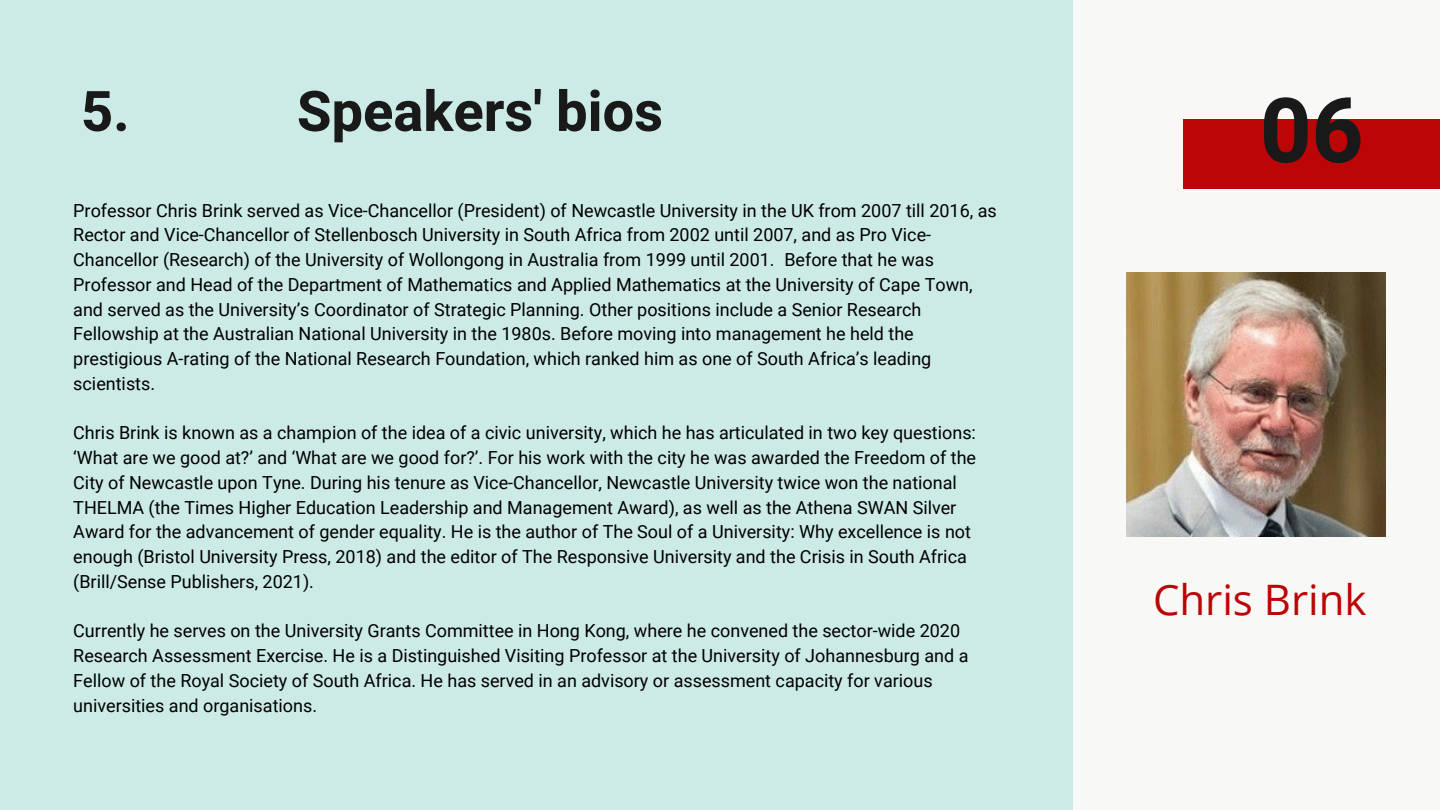
<style>
.page{position:relative;width:1440px;height:810px;background:#f8f8f6}
.page>*{position:absolute;margin:0;border:0;box-sizing:border-box;transform-origin:0 0}
.t1{font:700 90px "Heebo";color:#191919}
.t2{font:700 56px "Heebo";color:#191919}
.t3{font:42px "Open Sans";color:#bb0506}
.t4{font:18px/24.8px "Roboto";color:#000}
</style>
<div class="page">
<div style="left:1183px;top:119px;width:257px;height:70px;background:#bb0506"></div>
<div style="left:0;top:0;width:1072px;height:810px;background:#ccebe6"></div>
<img style="left:1126px;top:273px;width:260px;height:264px">
<h2 class="t2" style="left:81px;top:72px;width:50px">5.</h2>
<h2 class="t2" style="left:297px;top:72px;width:368px">Speakers' bios</h2>
<p class="t4" style="left:73px;top:198px;width:925px">Professor Chris Brink served as Vice-Chancellor (President) of Newcastle University in the UK from 2007 till 2016, as Rector and Vice-Chancellor of Stellenbosch University in South Africa from 2002 until 2007, and as Pro Vice-Chancellor (Research) of the University of Wollongong in Australia from 1999 until 2001. Before that he was Professor and Head of the Department of Mathematics and Applied Mathematics at the University of Cape Town, and served as the University’s Coordinator of Strategic Planning. Other positions include a Senior Research Fellowship at the Australian National University in the 1980s. Before moving into management he held the prestigious A-rating of the National Research Foundation, which ranked him as one of South Africa’s leading scientists.</p>
<p class="t4" style="left:73px;top:421px;width:904px">Chris Brink is known as a champion of the idea of a civic university, which he has articulated in two key questions: ‘What are we good at?’ and ‘What are we good for?’. For his work with the city he was awarded the Freedom of the City of Newcastle upon Tyne. During his tenure as Vice-Chancellor, Newcastle University twice won the national THELMA (the Times Higher Education Leadership and Management Award), as well as the Athena SWAN Silver Award for the advancement of gender equality. He is the author of The Soul of a University: Why excellence is not enough (Bristol University Press, 2018) and the editor of The Responsive University and the Crisis in South Africa (Brill/Sense Publishers, 2021).</p>
<p class="t4" style="left:73px;top:619px;width:897px">Currently he serves on the University Grants Committee in Hong Kong, where he convened the sector-wide 2020<br>Research Assessment Exercise. He is a Distinguished Visiting Professor at the University of Johannesburg and a Fellow of the Royal Society of South Africa. He has served in an advisory or assessment capacity for various universities and organisations.</p>
<h1 class="t1" style="left:1260px;top:68px;width:105px">06</h1>
<h3 class="t3" style="left:1153px;top:570px;width:215px">Chris Brink</h3>
</div>
